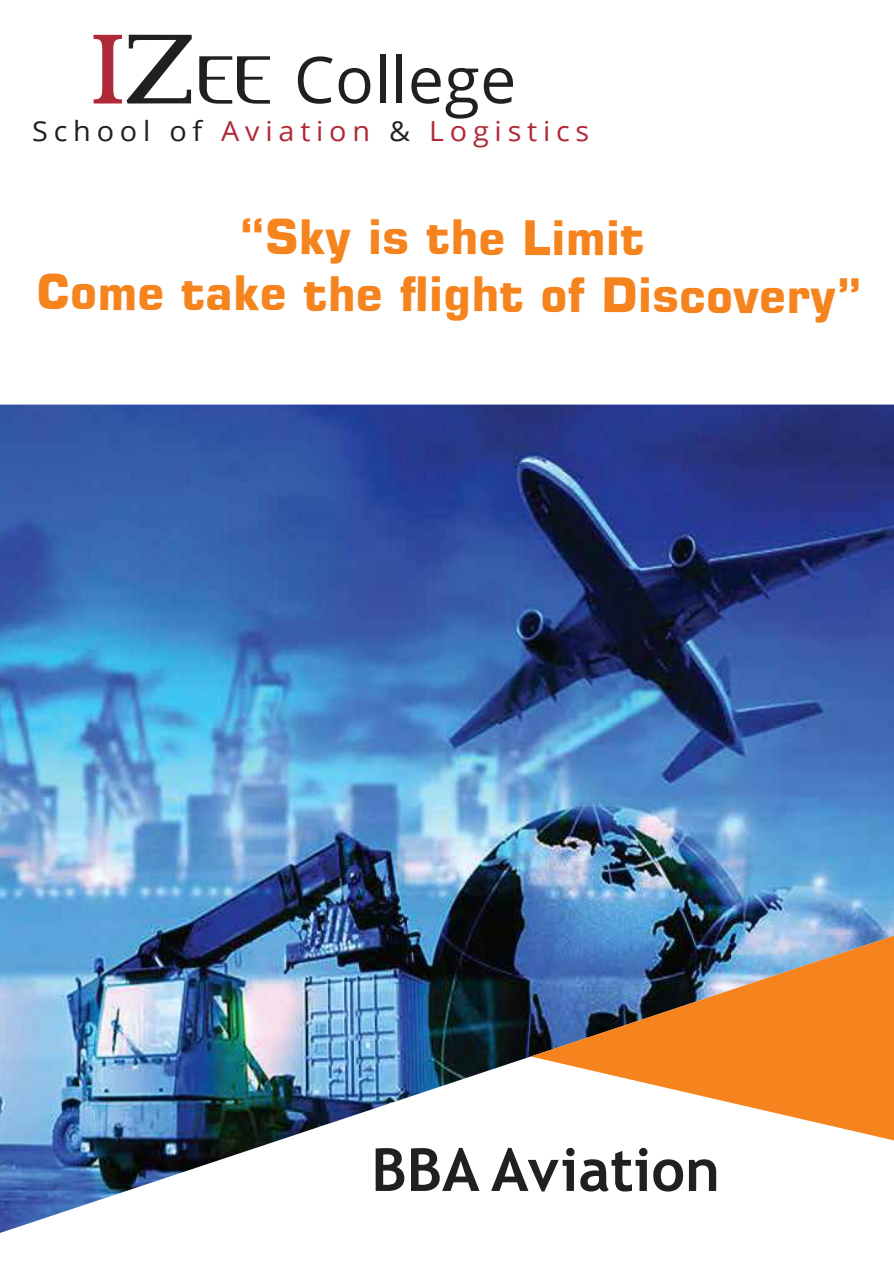
<style>
.page{position:relative;width:894px;height:1263px;background:#fff}
.page>*{position:absolute;margin:0;border:0;box-sizing:border-box;transform-origin:0 0}
.t1{font:64.5px "Open Sans";letter-spacing:.005em;color:#221f20}
.t2{font:700 59.4px "Trebuchet MS";color:#221f20}
.t3{font:700 47.4px/56.8px "Square 721 BT";letter-spacing:-.005em;color:#f5841f;text-align:center}
.t4{font:27.6px "Open Sans";letter-spacing:.2em;color:#b02938;scale:1.04 1}
.s1{color:#221f20}
</style>
<div class="page">
<svg style="left:93px;top:35px;width:99px;height:68px"></svg>
<svg style="left:199px;top:56px;width:71px;height:48px"></svg>
<img style="left:0;top:404px;width:893px;height:829px">
<svg style="left:530px;top:935px;width:363px;height:205px;fill:#f5841f"></svg>
<h1 class="t1" style="left:294px;top:35px;width:224px">College</h1>
<p class="t4" style="left:32px;top:112px;width:537px"><span class="s1">School of</span> Aviation <span class="s1">&amp;</span> Logistics</p>
<p class="t3" style="left:37px;top:209px;width:827px">“Sky is the Limit<br>Come take the flight of Discovery”</p>
<p class="t2" style="left:371px;top:1132px;width:350px">BBA Aviation</p>
</div>
